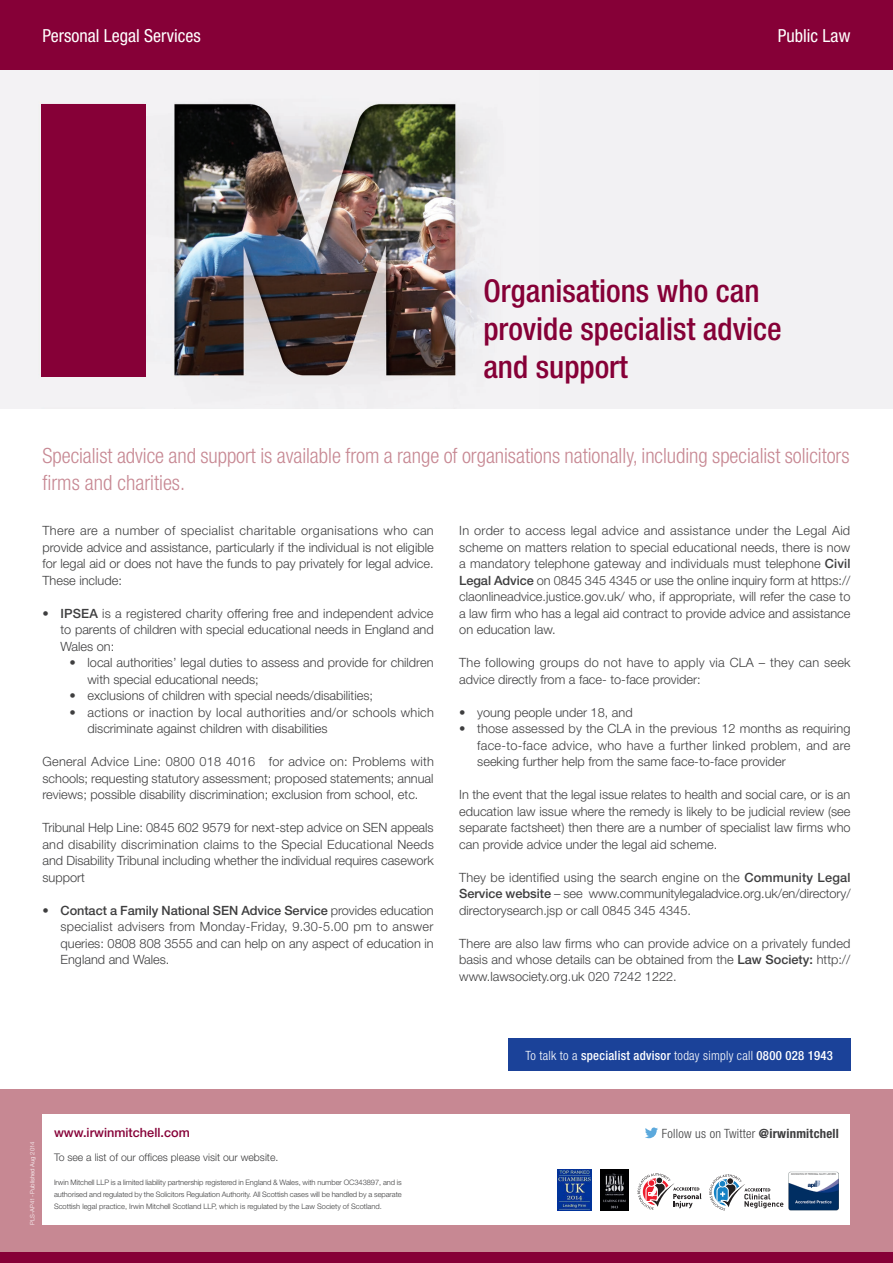
<style>
.page{position:relative;width:893px;height:1263px;background:#fff}
.page>*{position:absolute;margin:0;border:0;box-sizing:border-box;transform-origin:0 0}
.t1{font:500 condensed 31.5px/37.8px "Helvetica Neue";color:#860037}
.t2{font:300 condensed 21px/27px "Helvetica Neue";letter-spacing:-.005em;color:#c78893}
.t3{font:condensed 18px "Helvetica Neue";color:#fff}
.Tabs{font:300 12.75px/16.5px "Helvetica Neue";color:#3e3e3f;text-align:justify}
.Tabs_in_tabs{font:300 12.75px/16.5px "Helvetica Neue";color:#3e3e3f}
.Tabs_in_tabs-2{font:300 12.75px/16.5px "Helvetica Neue";letter-spacing:.02em;color:#3e3e3f}
.Tabs-2{font:300 12.75px/16.5px "Helvetica Neue";letter-spacing:.02em;color:#3e3e3f}
.t4{font:500 condensed 12.75px "Helvetica Neue";letter-spacing:.02em;color:#fff}
.t5{font:300 condensed 12.75px "Helvetica Neue";letter-spacing:.02em;color:#3e3e3f}
.t6{font:500 12.75px "Helvetica Neue";color:#860037}
.t7{font:300 10.5px "Helvetica Neue";color:#3e3e3f}
.t8{font:300 7.5px/12px "Helvetica Neue";color:#3e3e3f;text-align:justify}
.t9{font:300 6px "Helvetica Neue";color:#fff}
.s1{font-weight:500}
.s2{font-weight:300}
.s3{font-weight:700}
</style>
<div class="page">
<div style="left:0;top:0;width:893px;height:408px;background:#f2f1f3"></div>
<img style="left:0;top:69px;width:538px;height:308px">
<div style="left:0;top:0;width:893px;height:69px;background:#860037"></div>
<div style="left:41px;top:104px;width:104px;height:273px;background:#860037"></div>
<div style="left:0;top:1090px;width:893px;height:173px;background:#c78893"></div>
<div style="left:43px;top:1114px;width:806px;height:111px;background:#fff"></div>
<svg style="left:645px;top:1127px;width:13px;height:11px"></svg>
<div style="left:0;top:1253px;width:893px;height:10px;background:#860037"></div>
<div style="left:508px;top:1039px;width:342px;height:32px;background:#1b4299"></div>
<svg style="left:638px;top:1173px;width:63px;height:37px"></svg>
<img style="left:788px;top:1171px;width:51px;height:39px">
<svg style="left:709px;top:1174px;width:74px;height:36px"></svg>
<img style="left:557px;top:1169px;width:34px;height:41px">
<img style="left:601px;top:1169px;width:28px;height:41px">
<p class="t3" style="left:43px;top:25px;width:160px">Personal Legal Services</p>
<p class="t3" style="left:778px;top:25px;width:74px">Public Law</p>
<p class="t1" style="left:483px;top:272px;width:300px">Organisations who can provide specialist advice and support</p>
<p class="t2" style="left:43px;top:442px;width:808px">Specialist advice and support is available from a range of organisations nationally, including specialist solicitors firms and charities.</p>
<p class="Tabs" style="left:43px;top:522px;width:393px">There are a number of specialist charitable organisations who can provide advice and assistance, particularly if the individual is not eligible for legal aid or does not have the funds to pay privately for legal advice.<br>These include:</p>
<p class="Tabs" style="left:61px;top:605px;width:375px;text-indent:-18px">• <span class="s1">IPSEA</span> is a registered charity offering free and independent advice to parents of children with special educational needs in England and Wales on:</p>
<p class="Tabs_in_tabs" style="left:88px;top:654px;width:348px;text-indent:-18px">• local authorities’ legal duties to assess and provide for children with special educational needs;</p>
<p class="Tabs_in_tabs" style="left:70px;top:687px;width:305px">• exclusions of children with special needs/disabilities;</p>
<p class="Tabs_in_tabs-2" style="left:88px;top:704px;width:348px;text-indent:-18px">• actions or inaction by local authorities and/or schools which discriminate against children with disabilities</p>
<p class="Tabs" style="left:43px;top:753px;width:393px">General Advice Line: 0800 018 4016 for advice on: Problems with schools; requesting statutory assessment; proposed statements; annual reviews; possible disability discrimination; exclusion from school, etc.</p>
<p class="Tabs" style="left:43px;top:819px;width:393px">Tribunal Help Line: 0845 602 9579 for next-step advice on SEN appeals and disability discrimination claims to the Special Educational Needs and Disability Tribunal including whether the individual requires casework support</p>
<p class="Tabs" style="left:61px;top:902px;width:375px;text-indent:-18px">• <span class="s1">Contact a Family National SEN Advice Service</span> provides education specialist advisers from Monday-Friday, 9.30-5.00 pm to answer queries: 0808 808 3555 and can help on any aspect of education in England and Wales.</p>
<p class="Tabs" style="left:459px;top:522px;width:393px">In order to access legal advice and assistance under the Legal Aid scheme on matters relation to special educational needs, there is now a mandatory telephone gateway and individuals must telephone <span class="s1">Civil Legal Advice</span> on 0845 345 4345 or use the online inquiry form at https:// claonlineadvice.justice.gov.uk/ who, if appropriate, will refer the case to a law firm who has a legal aid contract to provide advice and assistance on education law.</p>
<p class="Tabs-2" style="left:459px;top:654px;width:393px">The following groups do not have to apply via CLA – they can seek advice directly from a face- to-face provider:</p>
<p class="Tabs" style="left:459px;top:704px;width:175px">• young people under 18, and</p>
<p class="Tabs" style="left:477px;top:720px;width:375px;text-indent:-18px">• those assessed by the CLA in the previous 12 months as requiring face-to-face advice, who have a further linked problem, and are seeking further help from the same face-to-face provider</p>
<p class="Tabs" style="left:459px;top:786px;width:393px">In the event that the legal issue relates to health and social care, or is an education law issue where the remedy is likely to be judicial review (see separate factsheet) then there are a number of specialist law firms who can provide advice under the legal aid scheme.</p>
<p class="Tabs" style="left:459px;top:869px;width:393px">They be identified using the search engine on the <span class="s1">Community Legal Service website</span> – see www.communitylegaladvice.org.uk/en/directory/ directorysearch.jsp or call 0845 345 4345.</p>
<p class="Tabs" style="left:459px;top:935px;width:393px">There are also law firms who can provide advice on a privately funded basis and whose details can be obtained from the <span class="s1">Law Society:</span> http:// www.lawsociety.org.uk 020 7242 1222.</p>
<p class="t9" style="left:29px;top:1225px;width:85px;rotate:-90deg">PLS-AP41- Published Aug 2014</p>
<p class="t6" style="left:54px;top:1125px;width:137px">www.irwinmitchell.com</p>
<p class="t7" style="left:54px;top:1151px;width:226px">To see a list of our offices please visit our website.</p>
<p class="t8" style="left:54px;top:1176px;width:349px">Irwin Mitchell LLP is a limited liability partnership registered in England &amp; Wales, with number OC343897, and is authorised and regulated by the Solicitors Regulation Authority. All Scottish cases will be handled by a separate Scottish legal practice, Irwin Mitchell Scotland LLP, which is regulated by the Law Society of Scotland.</p>
<p class="t4" style="left:525px;top:1048px;width:309px"><span class="s2">To talk to a</span> specialist advisor <span class="s2">today simply call</span> 0800 028 1943</p>
<p class="t5" style="left:662px;top:1126px;width:179px">Follow us on Twitter <span class="s3">@irwinmitchell</span></p>
</div>
